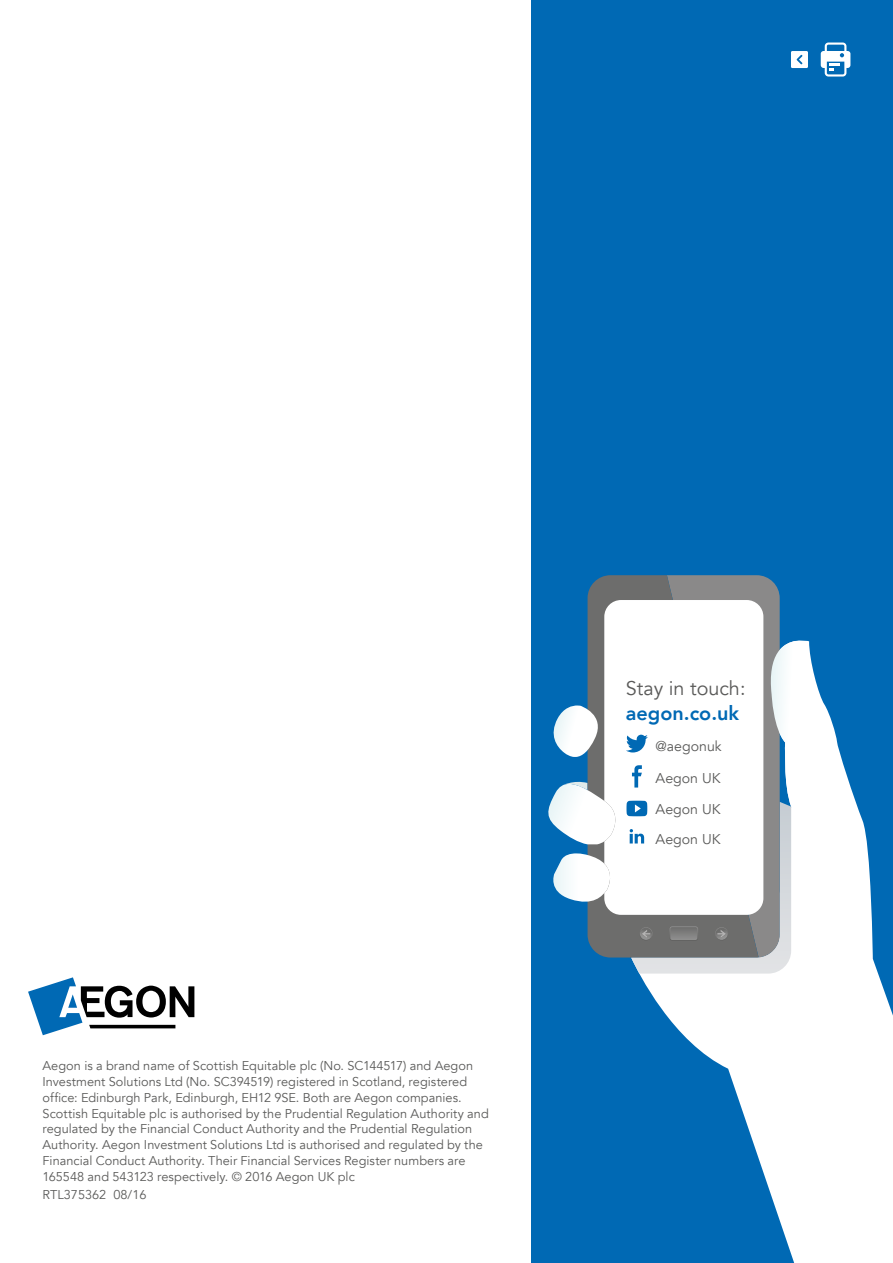
<style>
.page{position:relative;width:893px;height:1263px;background:#fff}
.page>*{position:absolute;margin:0;border:0;box-sizing:border-box;transform-origin:0 0}
.t1{font:19.8px "Avenir";color:#5a5a59}
.t2{font:800 19.8px "Avenir";color:#0069b4}
.t3{font:14.1px/30.9px "Avenir";color:#5a5a59}
.t4{font:12.75px/15.8px "Avenir";letter-spacing:.005em;color:#5a5a59}
</style>
<div class="page">
<div style="left:531px;top:0;width:362px;height:1263px;background:#0069b4"></div>
<svg style="left:28px;top:977px;width:166px;height:58px"></svg>
<svg style="left:639px;top:682px;width:254px;height:581px;fill:#fff"></svg>
<svg style="left:548px;top:575px;width:268px;height:398px;background:#bcccd7"></svg>
<svg style="left:821px;top:43px;width:29px;height:34px"></svg>
<svg style="left:791px;top:51px;width:17px;height:17px"></svg>
<p class="t4" style="left:43px;top:1058px;width:448px">Aegon is a brand name of Scottish Equitable plc (No. SC144517) and Aegon Investment Solutions Ltd (No. SC394519) registered in Scotland, registered office: Edinburgh Park, Edinburgh, EH12 9SE. Both are Aegon companies.<br>Scottish Equitable plc is authorised by the Prudential Regulation Authority and regulated by the Financial Conduct Authority and the Prudential Regulation Authority. Aegon Investment Solutions Ltd is authorised and regulated by the Financial Conduct Authority. Their Financial Services Register numbers are 165548 and 543123 respectively. © 2016 Aegon UK plc</p>
<p class="t4" style="left:43px;top:1186px;width:106px">RTL375362 08/16</p>
<h1 class="t1" style="left:626px;top:676px;width:121px">Stay in touch:</h1>
<h1 class="t2" style="left:626px;top:698px;width:115px">aegon.co.uk</h1>
<p class="t3" style="left:656px;top:731px;width:68px">@aegonuk</p>
<p class="t3" style="left:656px;top:763px;width:67px">Aegon UK<br>Aegon UK</p>
<p class="t3" style="left:656px;top:823px;width:67px">Aegon UK</p>
</div>
